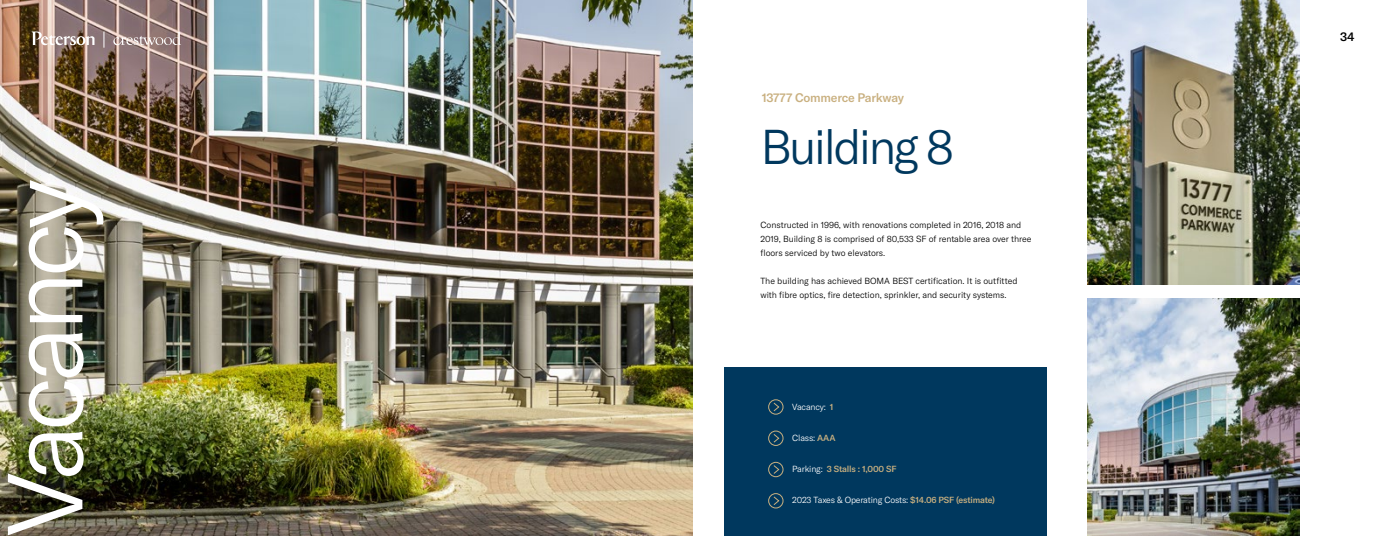
<style>
.page{position:relative;width:1386px;height:536px;background:#fff}
.page>*{position:absolute;margin:0;border:0;box-sizing:border-box;transform-origin:0 0}
.t1{font:300 105px "GT America";letter-spacing:-.06em;color:#fff}
.t2{font:300 48.12px "GT America";letter-spacing:-.06em;color:#00385e}
.t3{font:500 12.25px "GT America";letter-spacing:-.02em;color:#c9b080}
.t4{font:500 12.25px "GT America";color:#000}
.t5{font:300 8.75px/14px "GT America";letter-spacing:-.005em;color:#000}
.t6{font:300 8.75px "GT America";letter-spacing:-.02em;color:#fff}
.t7{font:500 8.75px "GT America";letter-spacing:-.02em;color:#c9b080}
.s1{font-weight:500;color:#c9b080}
.s2{font-weight:300;color:#fff}
</style>
<div class="page">
<img style="left:0;top:0;width:693px;height:536px">
<svg style="left:31px;top:32px;width:64px;height:13px"></svg>
<svg style="left:113px;top:31px;width:68px;height:14px"></svg>
<svg style="left:104px;top:32px;width:1px;height:16px"></svg>
<div style="left:724px;top:367px;width:323px;height:169px;background:#00385e"></div>
<div style="left:768px;top:399px;width:15px;height:15px;border:1px solid #c9b080;border-radius:50%"></div>
<div style="left:768px;top:430px;width:15px;height:15px;border:1px solid #c9b080;border-radius:50%"></div>
<div style="left:768px;top:462px;width:15px;height:15px;border:1px solid #c9b080;border-radius:50%"></div>
<div style="left:768px;top:493px;width:15px;height:15px;border:1px solid #c9b080;border-radius:50%"></div>
<svg style="left:773px;top:402px;width:7px;height:9px"></svg>
<svg style="left:773px;top:434px;width:7px;height:9px"></svg>
<svg style="left:773px;top:464px;width:7px;height:10px"></svg>
<svg style="left:773px;top:495px;width:7px;height:10px"></svg>
<img style="left:1088px;top:0;width:211px;height:284px">
<img style="left:1088px;top:298px;width:211px;height:238px">
<h1 class="t1" style="left:-16px;top:536px;width:358px;rotate:-90deg">Vacancy</h1>
<h3 class="t3" style="left:762px;top:90px;width:144px">13777 Commerce Parkway</h3>
<h2 class="t2" style="left:760px;top:119px;width:195px">Building 8</h2>
<p class="t5" style="left:760px;top:218px;width:273px">Constructed in 1996, with renovations completed in 2016, 2018 and<br>2019, Building 8 is comprised of 80,533 SF of rentable area over three floors serviced by two elevators.</p>
<p class="t5" style="left:760px;top:274px;width:259px">The building has achieved BOMA BEST certification. It is outfitted with fibre optics, fire detection, sprinkler, and security systems.</p>
<p class="t6" style="left:792px;top:401px;width:43px">Vacancy: <span class="s1">1</span></p>
<p class="t6" style="left:792px;top:432px;width:45px">Class: <span class="s1">AAA</span></p>
<p class="t7" style="left:792px;top:463px;width:106px"><span class="s2">Parking:</span> 3 Stalls : 1,000 SF</p>
<p class="t6" style="left:792px;top:495px;width:204px">2023 Taxes &amp; Operating Costs: <span class="s1">$14.06 PSF (estimate)</span></p>
<h3 class="t4" style="left:1340px;top:29px;width:16px">34</h3>
</div>
